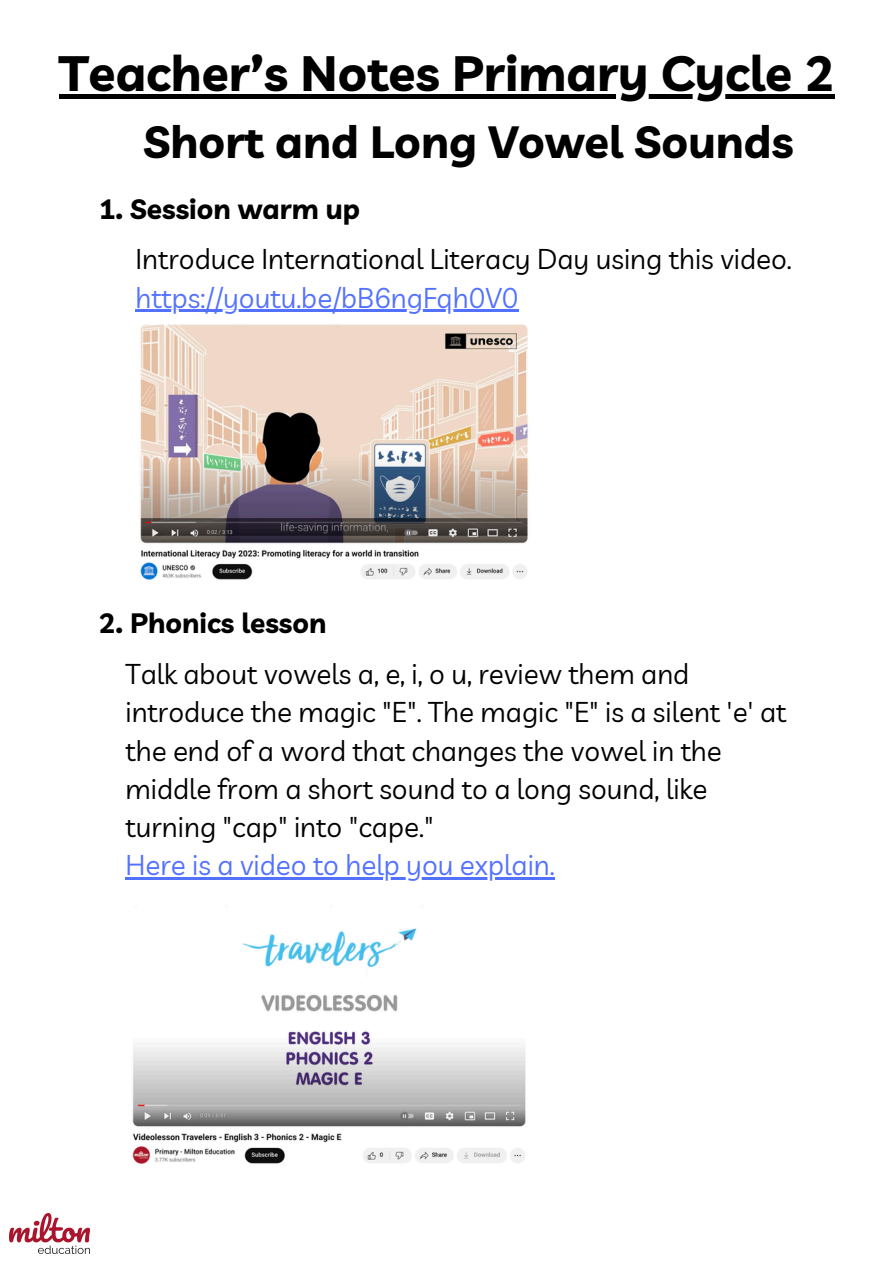
<style>
.page{position:relative;width:894px;height:1264px;background:#fff}
.page>*{position:absolute;margin:0;border:0;box-sizing:border-box;transform-origin:0 0}
.t1{font:700 49.5px "Livvic";color:#000}
.t2{font:700 45px "Livvic";color:#000}
.t3{font:27.9px/38.2px "Livvic";color:#000}
.t4{font:27.9px "Livvic";color:#5271ff}
.t5{font:700 27.9px "Livvic";color:#000}
</style>
<div class="page">
<img style="left:10px;top:1213px;width:80px;height:40px">
<img style="left:140px;top:324px;width:388px;height:256px">
<img style="left:132px;top:928px;width:394px;height:235px">
<hr style="left:135px;top:310px;width:383px;height:2px;background:#5271ff">
<hr style="left:59px;top:94px;width:775px;height:4px;background:#000">
<hr style="left:125px;top:877px;width:429px;height:2px;background:#5271ff">
<p class="t1" style="left:59px;top:41px;width:776px">Teacher’s Notes Primary Cycle 2</p>
<h2 class="t2" style="left:143px;top:112px;width:651px">Short and Long Vowel Sounds</h2>
<p class="t5" style="left:99px;top:190px;width:263px">1. Session warm up</p>
<p class="t3" style="left:135px;top:239px;width:657px">Introduce International Literacy Day using this video.</p>
<p class="t4" style="left:135px;top:279px;width:384px">https://youtu.be/bB6ngFqh0V0</p>
<p class="t5" style="left:99px;top:605px;width:229px">2. Phonics lesson</p>
<p class="t3" style="left:125px;top:654px;width:662px">Talk about vowels a, e, i, o u, review them and introduce the magic "E". The magic "E" is a silent 'e' at the end of a word that changes the vowel in the middle from a short sound to a long sound, like turning "cap" into "cape."</p>
<p class="t4" style="left:125px;top:847px;width:430px">Here is a video to help you explain.</p>
</div>
